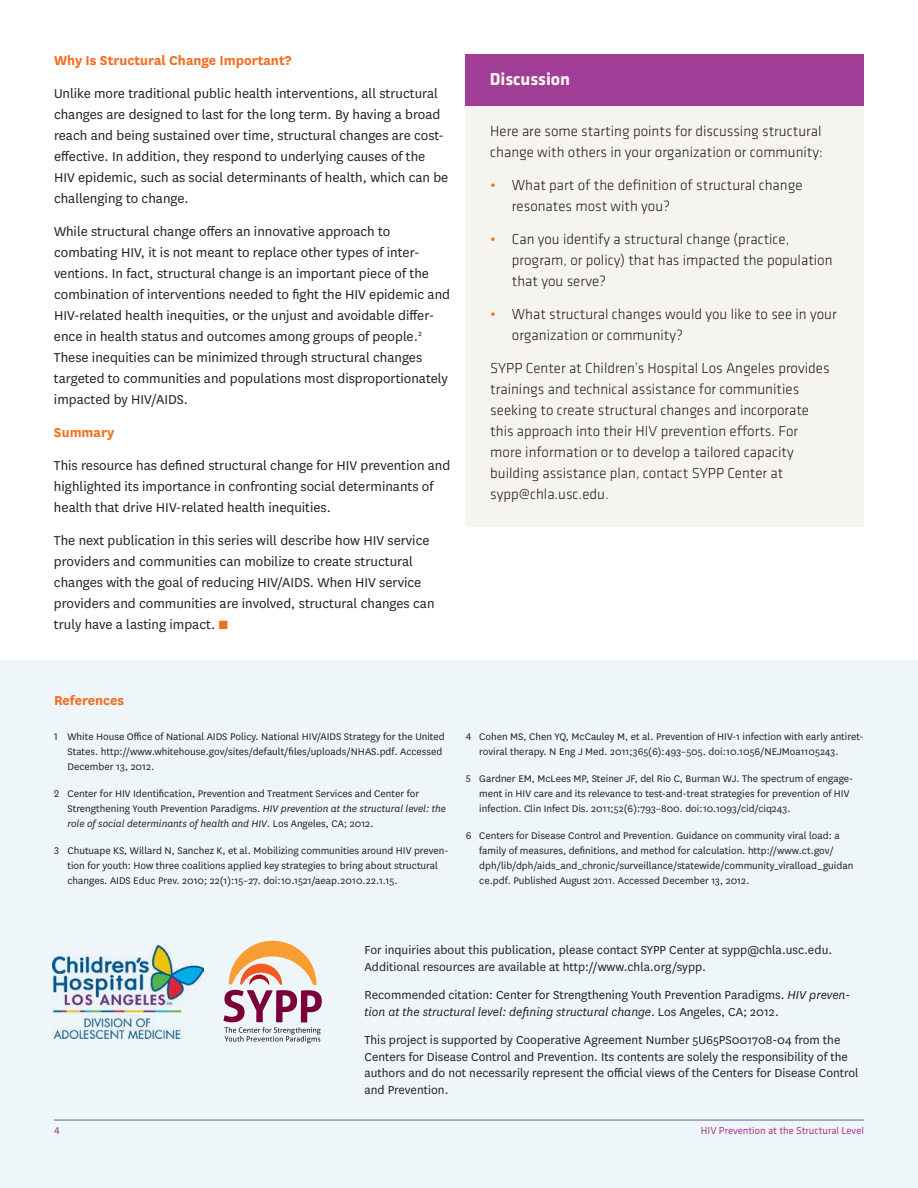
<style>
.page{position:relative;width:918px;height:1188px;background:#fff}
.page>*{position:absolute;margin:0;border:0;box-sizing:border-box;transform-origin:0 0}
.bg{font:700 18px "Klavika";color:#f5f4ef}
.body{font:15px/21px "National";color:#231f20}
.t1{font:300 15px/21px "Klavika";color:#231f20}
.t2{font:700 15px "National";color:#f36e21}
.body-2{font:13.5px/16.5px "National";color:#231f20}
.body-3{font:11.25px/15px "National";color:#231f20}
.t3{font:10.5px "Klavika";color:#a13d96}
.s1{color:#f36e21}
.s2{font-style:italic}
</style>
<div class="page">
<div style="left:0;top:661px;width:918px;height:527px;background:#eff6f9"></div>
<div style="left:466px;top:106px;width:398px;height:420px;background:#f5f4ef"></div>
<div style="left:466px;top:54px;width:398px;height:52px;background:#a13d96"></div>
<hr style="left:54px;top:1120px;width:810px;height:1px;background:#5b6491">
<svg style="left:223px;top:941px;width:99px;height:102px"></svg>
<img style="left:52px;top:945px;width:152px;height:94px">
<p class="t2" style="left:54px;top:50px;width:239px">Why Is Structural Change Important?</p>
<p class="body" style="left:54px;top:82px;width:396px">Unlike more traditional public health interventions, all structural changes are designed to last for the long term. By having a broad reach and being sustained over time, structural changes are cost&shy;effective. In addition, they respond to underlying causes of the HIV epidemic, such as social determinants of health, which can be challenging to change.</p>
<p class="body" style="left:54px;top:220px;width:398px">While structural change offers an innovative approach to combating HIV, it is not meant to replace other types of inter&shy;ventions. In fact, structural change is an important piece of the combination of interventions needed to fight the HIV epidemic and HIV-related health inequities, or the unjust and avoidable differ&shy;ence in health status and outcomes among groups of people.<sup>2<br></sup>These inequities can be minimized through structural changes targeted to communities and populations most disproportionately impacted by HIV/AIDS.</p>
<p class="t2" style="left:54px;top:422px;width:62px">Summary</p>
<p class="body" style="left:54px;top:454px;width:398px">This resource has defined structural change for HIV prevention and highlighted its importance in confronting social determinants of health that drive HIV-related health inequities.</p>
<p class="body" style="left:54px;top:529px;width:382px">The next publication in this series will describe how HIV service providers and communities can mobilize to create structural changes with the goal of reducing HIV/AIDS. When HIV service providers and communities are involved, structural changes can truly have a lasting impact. <span class="s1">■</span></p>
<p class="bg" style="left:490px;top:69px;width:82px">Discussion</p>
<p class="t1" style="left:490px;top:121px;width:334px">Here are some starting points for discussing structural change with others in your organization or community:</p>
<p class="t1" style="left:512px;top:175px;width:292px;text-indent:-22px"><span class="s1">•</span> What part of the definition of structural change resonates most with you?</p>
<p class="t1" style="left:512px;top:229px;width:322px;text-indent:-22px"><span class="s1">•</span> Can you identify a structural change (practice, program, or policy) that has impacted the population that you serve?</p>
<p class="t1" style="left:512px;top:304px;width:326px;text-indent:-22px"><span class="s1">•</span> What structural changes would you like to see in your organization or community?</p>
<p class="t1" style="left:490px;top:358px;width:341px">SYPP Center at Children’s Hospital Los Angeles provides trainings and technical assistance for communities seeking to create structural changes and incorporate this approach into their HIV prevention efforts. For more information or to develop a tailored capacity building assistance plan, contact SYPP Center at sypp@chla.usc.edu.</p>
<p class="t2" style="left:54px;top:690px;width:72px">References</p>
<p class="body-3" style="left:68px;top:729px;width:379px;text-indent:-14px">1 White House Office of National AIDS Policy. National HIV/AIDS Strategy for the United<br>States. http://www.whitehouse.gov/sites/default/files/uploads/NHAS.pdf. Accessed<br>December 13, 2012.</p>
<p class="body-3" style="left:68px;top:786px;width:380px;text-indent:-14px">2 Center for HIV Identification, Prevention and Treatment Services and Center for<br>Strengthening Youth Prevention Paradigms. <span class="s2">HIV prevention at the structural level: the role of social determinants of health and HIV</span>. Los Angeles, CA; 2012.</p>
<p class="body-3" style="left:68px;top:843px;width:383px;text-indent:-14px">3 Chutuape KS, Willard N, Sanchez K, et al. Mobilizing communities around HIV preven&shy;tion for youth: How three coalitions applied key strategies to bring about structural changes. AIDS Educ Prev. 2010; 22(1):15–27. doi:10.1521/aeap.2010.22.1.15.</p>
<p class="body-3" style="left:479px;top:729px;width:386px;text-indent:-14px">4 Cohen MS, Chen YQ, McCauley M, et al. Prevention of HIV-1 infection with early antiret&shy;roviral therapy. N Eng J Med. 2011;365(6):493–505. doi:10.1056/NEJMoa1105243.</p>
<p class="body-3" style="left:479px;top:771px;width:376px;text-indent:-13px">5 Gardner EM, McLees MP, Steiner JF, del Rio C, Burman WJ. The spectrum of engage&shy;ment in HIV care and its relevance to test-and-treat strategies for prevention of HIV infection. Clin Infect Dis. 2011;52(6):793–800. doi:10.1093/cid/ciq243.</p>
<p class="body-3" style="left:479px;top:828px;width:376px;text-indent:-13px">6 Centers for Disease Control and Prevention. Guidance on community viral load: a family of measures, definitions, and method for calculation. http://www.ct.gov/ dph/lib/dph/aids_and_chronic/surveillance/statewide/community_viralload_guidan ce.pdf. Published August 2011. Accessed December 13, 2012.</p>
<p class="body-2" style="left:364px;top:941px;width:469px">For inquiries about this publication, please contact SYPP Center at sypp@chla.usc.edu.<br>Additional resources are available at http://www.chla.org/sypp.</p>
<p class="body-2" style="left:364px;top:986px;width:487px">Recommended citation: Center for Strengthening Youth Prevention Paradigms. <span class="s2">HIV preven&shy;tion at the structural level: defining structural change</span>. Los Angeles, CA; 2012.</p>
<p class="body-2" style="left:364px;top:1031px;width:496px">This project is supported by Cooperative Agreement Number 5U65PS001708-04 from the Centers for Disease Control and Prevention. Its contents are solely the responsibility of the authors and do not necessarily represent the official views of the Centers for Disease Control and Prevention.</p>
<p class="t3" style="left:54px;top:1125px;width:7px">4</p>
<p class="t3" style="left:701px;top:1125px;width:165px">HIV Prevention at the Structural Level</p>
</div>
